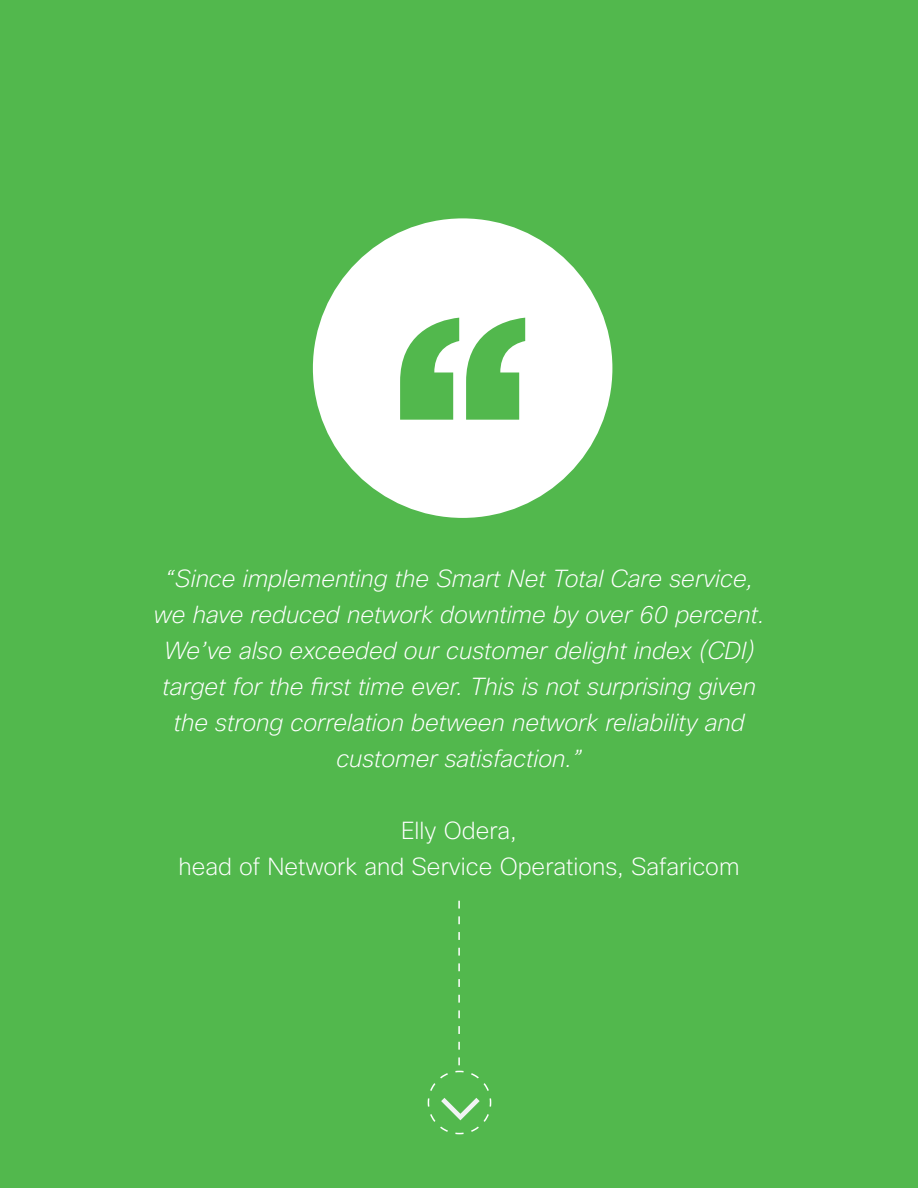
<style>
.page{position:relative;width:918px;height:1188px;background:#52b84d}
.page>*{position:absolute;margin:0;border:0;box-sizing:border-box;transform-origin:0 0}
.t1{font:700 300px "Cisco Sans";color:#52b84d}
.t2{font:italic 200 24px/36px "Cisco Sans";color:#fff;text-align:center}
.t3{font:200 24px/36px "Cisco Sans";color:#fff;text-align:center}
</style>
<div class="page">
<div style="left:313px;top:218px;width:299px;height:300px;background:#fff;border-radius:50%"></div>
<svg style="left:427px;top:901px;width:65px;height:234px"></svg>
<h1 class="t1" style="left:384px;top:239px;width:154px">“</h1>
<p class="t2" style="left:153px;top:561px;width:613px">“Since implementing the Smart Net Total Care service, we have reduced network downtime by over 60 percent.<br>We’ve also exceeded our customer delight index (CDI) target for the first time ever. This is not surprising given the strong correlation between network reliability and customer satisfaction.”</p>
<p class="t3" style="left:178px;top:813px;width:563px">Elly Odera,<br>head of Network and Service Operations, Safaricom</p>
</div>
